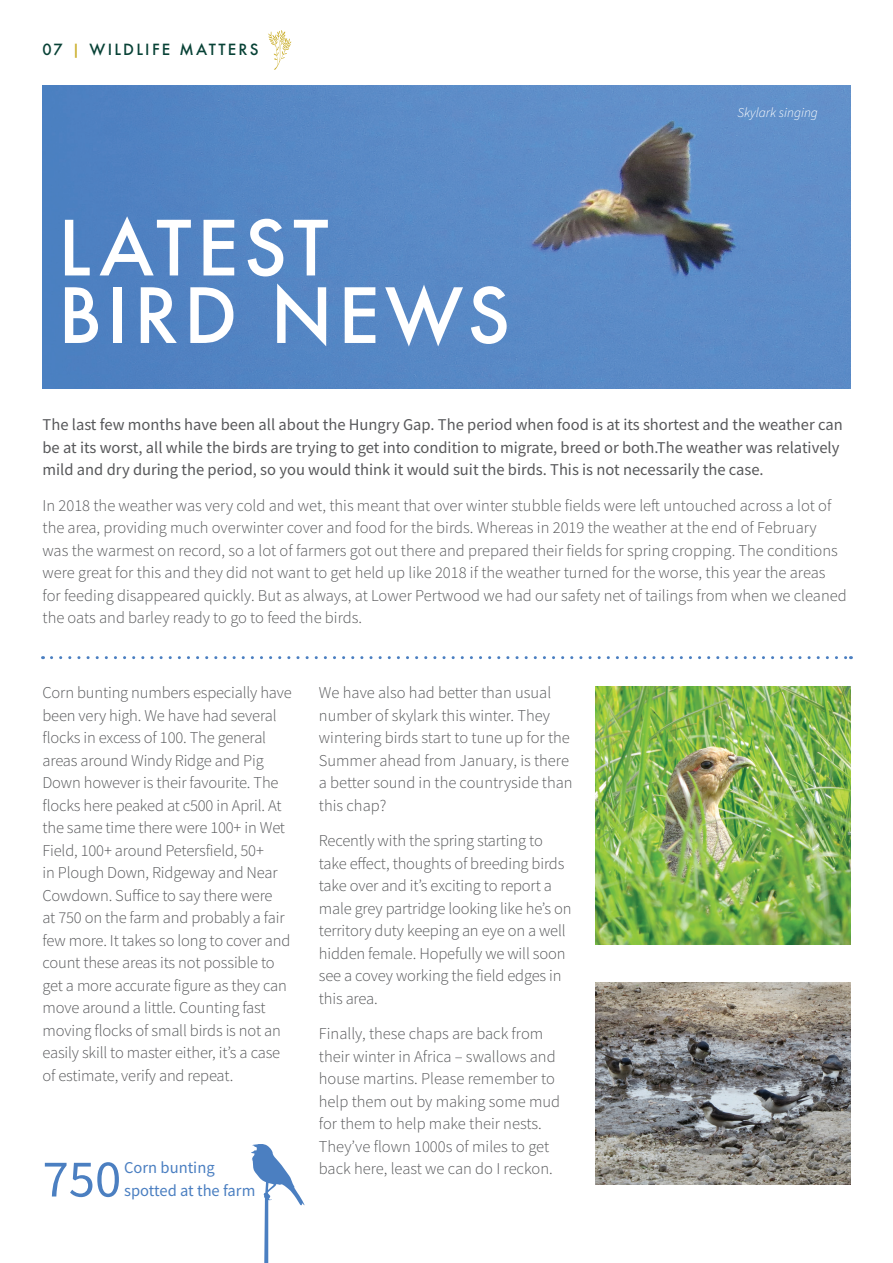
<style>
.page{position:relative;width:893px;height:1263px;background:#fff}
.page>*{position:absolute;margin:0;border:0;box-sizing:border-box;transform-origin:0 0}
.t1{font:500 73.8px/67.5px "Futura";letter-spacing:.07em;color:#fff}
.t2{font:52.8px "Source Sans Pro";color:#4b7fc1}
.t3{font:300 16.5px/22.5px "Source Sans Pro";letter-spacing:-.01em;color:#57585a}
.t4{font:16.5px/22.5px "Source Sans Pro";color:#57585a}
.t5{font:16.5px/22.5px "Source Sans Pro";color:#4b7fc1}
.t6{font:500 15px "Futura";letter-spacing:.15em;color:#084236}
.t7{font:italic 300 13.5px "Source Sans Pro";color:#fff}
.s1{color:#ccb132}
</style>
<div class="page">
<img style="left:43px;top:85px;width:807px;height:303px">
<img style="left:595px;top:687px;width:255px;height:257px">
<img style="left:595px;top:982px;width:255px;height:202px">
<svg style="left:251px;top:1144px;width:54px;height:119px"></svg>
<svg style="left:51px;top:656px;width:800px;height:3px"></svg>
<svg style="left:268px;top:30px;width:23px;height:40px"></svg>
<p class="t6" style="left:43px;top:39px;width:218px">07 <span class="s1">|</span> WILDLIFE MATTERS</p>
<h1 class="t1" style="left:58px;top:213px;width:453px">LATEST<br>BIRD NEWS</h1>
<p class="t7" style="left:737px;top:104px;width:82px">Skylark singing</p>
<p class="t4" style="left:43px;top:414px;width:802px">The last few months have been all about the Hungry Gap. The period when food is at its shortest and the weather can be at its worst, all while the birds are trying to get into condition to migrate, breed or both.The weather was relatively mild and dry during the period, so you would think it would suit the birds. This is not necessarily the case.</p>
<p class="t3" style="left:43px;top:494px;width:806px">In 2018 the weather was very cold and wet, this meant that over winter stubble fields were left untouched across a lot of the area, providing much overwinter cover and food for the birds. Whereas in 2019 the weather at the end of February was the warmest on record, so a lot of farmers got out there and prepared their fields for spring cropping. The conditions were great for this and they did not want to get held up like 2018 if the weather turned for the worse, this year the areas for feeding disappeared quickly. But as always, at Lower Pertwood we had our safety net of tailings from when we cleaned the oats and barley ready to go to feed the birds.</p>
<p class="t3" style="left:43px;top:681px;width:251px">Corn bunting numbers especially have been very high. We have had several flocks in excess of 100. The general areas around Windy Ridge and Pig Down however is their favourite. The flocks here peaked at c500 in April. At the same time there were 100+ in Wet Field, 100+ around Petersfield, 50+<br>in Plough Down, Ridgeway and Near Cowdown. Suffice to say there were<br>at 750 on the farm and probably a fair few more. It takes so long to cover and count these areas its not possible to get a more accurate figure as they can move around a little. Counting fast moving flocks of small birds is not an easily skill to master either, it’s a case of estimate, verify and repeat.</p>
<p class="t3" style="left:319px;top:682px;width:255px">We have also had better than usual number of skylark this winter. They wintering birds start to tune up for the<br>Summer ahead from January, is there a better sound in the countryside than this chap?</p>
<p class="t3" style="left:319px;top:829px;width:254px">Recently with the spring starting to take effect, thoughts of breeding birds take over and it’s exciting to report a male grey partridge looking like he’s on territory duty keeping an eye on a well hidden female. Hopefully we will soon see a covey working the field edges in this area.</p>
<p class="t3" style="left:319px;top:1022px;width:243px">Finally, these chaps are back from their winter in Africa – swallows and house martins. Please remember to help them out by making some mud for them to help make their nests.<br>They’ve flown 1000s of miles to get back here, least we can do I reckon.</p>
<h2 class="t2" style="left:43px;top:1145px;width:80px">750</h2>
<p class="t5" style="left:124px;top:1156px;width:133px">Corn bunting spotted at the farm</p>
</div>
